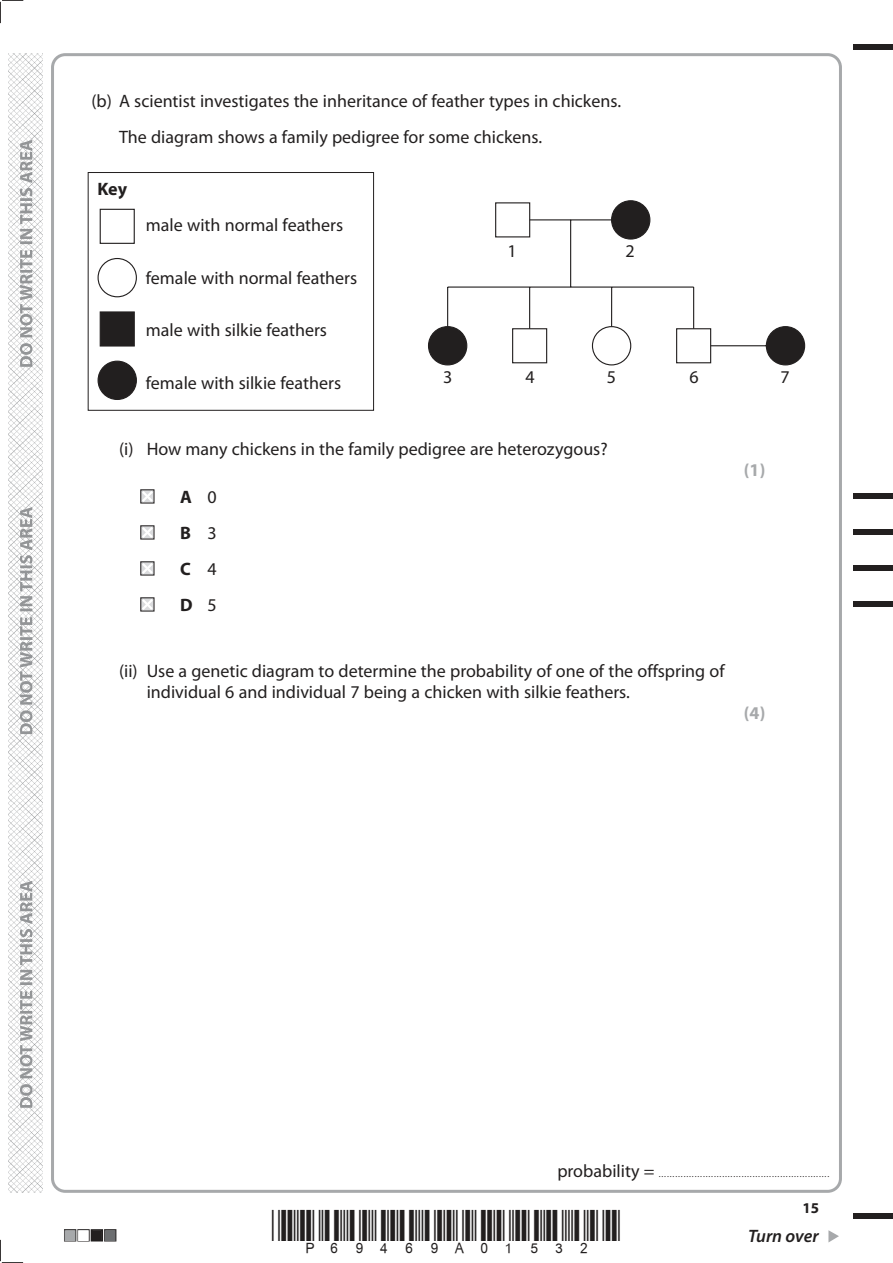
<style>
.page{position:relative;width:893px;height:1263px;background:#fff}
.page>*{position:absolute;margin:0;border:0;box-sizing:border-box;transform-origin:0 0}
.t1{font:18px/36px "Myriad Pro";color:#221f1f}
.t2{font:700 18px/36px "Myriad Pro";color:#221f1f;text-align:justify}
.t3{font:italic 600 18px "Myriad Pro";letter-spacing:-.005em;color:#221f1f}
.t4{font:700 18px "Myriad Pro";color:#a7a9ab}
.t5{font:700 15px "Myriad Pro";color:#221f1f}
.t6{font:9px "Myriad Pro";color:#221f1f}
.s1{font-weight:400}
.s2{font-size:18px}
</style>
<div class="page">
<img style="left:9px;top:53px;width:34px;height:1140px">
<svg style="left:828px;top:1230px;width:11px;height:12px"></svg>
<div style="left:853px;top:44px;width:40px;height:5px;background:#221f1f"></div>
<div style="left:853px;top:1214px;width:40px;height:5px;background:#221f1f"></div>
<svg style="left:0;top:0;width:23px;height:23px"></svg>
<svg style="left:0;top:1240px;width:23px;height:23px"></svg>
<svg style="left:20px;top:140px;width:12px;height:968px"></svg>
<div style="left:611px;top:200px;width:39px;height:40px;border:1px solid #221f1f;border-radius:50%"></div>
<svg style="left:428px;top:202px;width:223px;height:163px"></svg>
<svg style="left:446px;top:219px;width:359px;height:146px"></svg>
<svg style="left:98px;top:209px;width:39px;height:89px"></svg>
<div style="left:100px;top:311px;width:35px;height:36px;background:#221f1f;border:1px solid #221f1f"></div>
<div style="left:98px;top:361px;width:38px;height:38px;background:#221f1f;border-radius:50%"></div>
<div style="left:98px;top:361px;width:39px;height:39px;border:1px solid #221f1f;border-radius:50%"></div>
<div style="left:88px;top:172px;width:286px;height:239px;border:1px solid #221f1f"></div>
<svg style="left:140px;top:489px;width:15px;height:15px"></svg>
<svg style="left:140px;top:525px;width:15px;height:15px"></svg>
<svg style="left:140px;top:561px;width:15px;height:15px"></svg>
<svg style="left:140px;top:597px;width:15px;height:15px"></svg>
<div style="left:853px;top:493px;width:40px;height:6px;background:#221f1f"></div>
<div style="left:853px;top:529px;width:40px;height:6px;background:#221f1f"></div>
<div style="left:853px;top:565px;width:40px;height:6px;background:#221f1f"></div>
<div style="left:853px;top:601px;width:40px;height:6px;background:#221f1f"></div>
<p class="t1" style="left:119px;top:85px;width:503px;text-indent:-28px">(b) A scientist investigates the inheritance of feather types in chickens.<br>The diagram shows a family pedigree for some chickens.</p>
<p class="t2" style="left:98px;top:173px;width:31px">Key</p>
<p class="t1" style="left:146px;top:209px;width:199px">male with normal feathers</p>
<p class="t1" style="left:146px;top:261px;width:213px">female with normal feathers</p>
<p class="t1" style="left:146px;top:314px;width:183px">male with silkie feathers</p>
<p class="t1" style="left:146px;top:366px;width:197px">female with silkie feathers</p>
<p class="t1" style="left:507px;top:235px;width:11px">1</p>
<p class="t1" style="left:626px;top:235px;width:11px">2</p>
<p class="t1" style="left:443px;top:360px;width:11px">3</p>
<p class="t1" style="left:689px;top:360px;width:11px">6</p>
<p class="t1" style="left:525px;top:360px;width:11px">4</p>
<p class="t1" style="left:607px;top:360px;width:11px">5</p>
<p class="t1" style="left:780px;top:360px;width:11px">7</p>
<p class="t1" style="left:119px;top:433px;width:490px">(i) How many chickens in the family pedigree are heterozygous?</p>
<p class="t2" style="left:180px;top:481px;width:38px">A <span class="s1">0<br></span>B <span class="s1">3<br></span>C <span class="s1">4<br></span>D <span class="s1">5</span></p>
<p class="t4" style="left:744px;top:463px;width:23px">(1)</p>
<p class="t1" style="left:147px;top:662px;width:579px;line-height:21px;text-indent:-28px">(ii) Use a genetic diagram to determine the probability of one of the offspring of individual 6 and individual 7 being a chicken with silkie feathers.</p>
<p class="t4" style="left:744px;top:706px;width:23px">(4)</p>
<p class="t6" style="left:557px;top:1170px;width:273px"><span class="s2">probability =</span> ..............................................................</p>
<p class="t5" style="left:802px;top:1202px;width:18px">15</p>
<p class="t3" style="left:748px;top:1226px;width:72px">Turn over</p>
</div>
